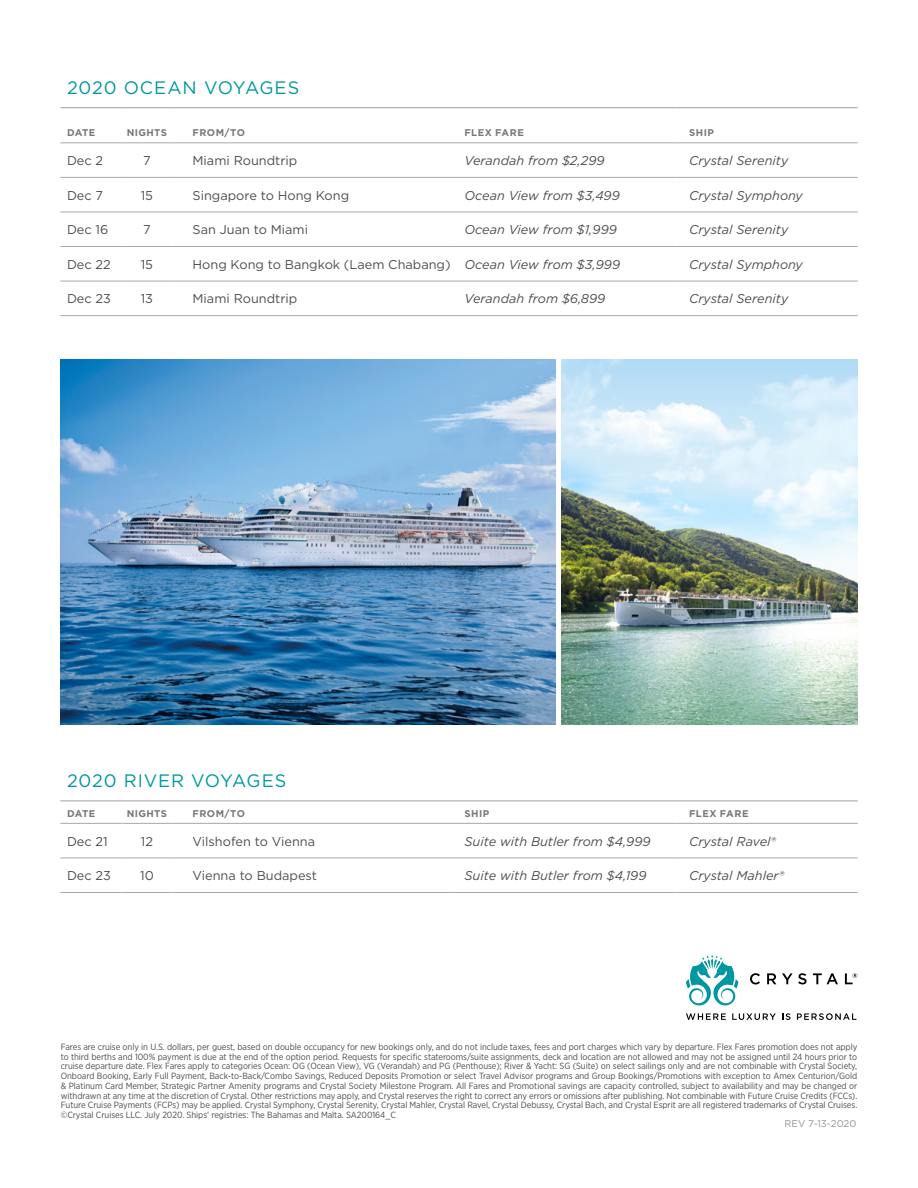
<style>
.page{position:relative;width:918px;height:1188px;background:#fff}
.page>*{position:absolute;margin:0;border:0;box-sizing:border-box;transform-origin:0 0}
.t1{font:18px "Gotham";letter-spacing:.045em;color:#0097a0}
.t2{font:italic 12.75px "Gotham";color:#4d4d4f}
.t3{font:12.75px "Gotham";color:#4d4d4f}
.t4{font:700 9.75px "Gotham";letter-spacing:.04em;color:#77787b}
.t5{font:9.75px "Gotham";color:#939598}
.t6{font:9px/9.8px "Gotham Narrow";letter-spacing:-.005em;color:#4d4d4f;text-align:justify}
.s1{font-style:italic}
</style>
<div class="page">
<svg style="left:750px;top:973px;width:10px;height:11px"></svg>
<svg style="left:767px;top:973px;width:9px;height:11px"></svg>
<svg style="left:782px;top:973px;width:25px;height:11px"></svg>
<svg style="left:813px;top:973px;width:25px;height:11px"></svg>
<svg style="left:845px;top:973px;width:12px;height:11px"></svg>
<svg style="left:686px;top:955px;width:52px;height:51px"></svg>
<svg style="left:686px;top:1013px;width:40px;height:7px"></svg>
<svg style="left:732px;top:1013px;width:44px;height:7px"></svg>
<svg style="left:782px;top:1013px;width:9px;height:7px"></svg>
<svg style="left:797px;top:1013px;width:60px;height:7px"></svg>
<hr style="left:60px;top:892px;width:62px;height:1px;background:#a7a9ac">
<hr style="left:122px;top:892px;width:50px;height:1px;background:#a7a9ac">
<hr style="left:172px;top:892px;width:279px;height:1px;background:#a7a9ac">
<hr style="left:451px;top:892px;width:225px;height:1px;background:#a7a9ac">
<hr style="left:676px;top:892px;width:182px;height:1px;background:#a7a9ac">
<hr style="left:60px;top:823px;width:62px;height:1px;background:#a7a9ac">
<hr style="left:122px;top:823px;width:50px;height:1px;background:#a7a9ac">
<hr style="left:172px;top:823px;width:279px;height:1px;background:#a7a9ac">
<hr style="left:451px;top:823px;width:225px;height:1px;background:#a7a9ac">
<hr style="left:676px;top:823px;width:182px;height:1px;background:#a7a9ac">
<hr style="left:60px;top:858px;width:62px;height:1px;background:#a7a9ac">
<hr style="left:122px;top:858px;width:50px;height:1px;background:#a7a9ac">
<hr style="left:172px;top:858px;width:279px;height:1px;background:#a7a9ac">
<hr style="left:451px;top:858px;width:225px;height:1px;background:#a7a9ac">
<hr style="left:676px;top:858px;width:182px;height:1px;background:#a7a9ac">
<hr style="left:60px;top:800px;width:62px;height:1px;background:#a7a9ac">
<hr style="left:122px;top:800px;width:50px;height:1px;background:#a7a9ac">
<hr style="left:172px;top:800px;width:279px;height:1px;background:#a7a9ac">
<hr style="left:451px;top:800px;width:225px;height:1px;background:#a7a9ac">
<hr style="left:676px;top:800px;width:182px;height:1px;background:#a7a9ac">
<hr style="left:60px;top:143px;width:62px;height:1px;background:#a7a9ac">
<hr style="left:122px;top:143px;width:50px;height:1px;background:#a7a9ac">
<hr style="left:172px;top:143px;width:279px;height:1px;background:#a7a9ac">
<hr style="left:451px;top:143px;width:225px;height:1px;background:#a7a9ac">
<hr style="left:676px;top:143px;width:182px;height:1px;background:#a7a9ac">
<hr style="left:60px;top:177px;width:62px;height:1px;background:#a7a9ac">
<hr style="left:122px;top:177px;width:50px;height:1px;background:#a7a9ac">
<hr style="left:172px;top:177px;width:279px;height:1px;background:#a7a9ac">
<hr style="left:451px;top:177px;width:225px;height:1px;background:#a7a9ac">
<hr style="left:676px;top:177px;width:182px;height:1px;background:#a7a9ac">
<hr style="left:60px;top:212px;width:62px;height:1px;background:#a7a9ac">
<hr style="left:122px;top:212px;width:50px;height:1px;background:#a7a9ac">
<hr style="left:172px;top:212px;width:279px;height:1px;background:#a7a9ac">
<hr style="left:451px;top:212px;width:225px;height:1px;background:#a7a9ac">
<hr style="left:676px;top:212px;width:182px;height:1px;background:#a7a9ac">
<hr style="left:60px;top:246px;width:62px;height:1px;background:#a7a9ac">
<hr style="left:122px;top:246px;width:50px;height:1px;background:#a7a9ac">
<hr style="left:172px;top:246px;width:279px;height:1px;background:#a7a9ac">
<hr style="left:451px;top:246px;width:225px;height:1px;background:#a7a9ac">
<hr style="left:676px;top:246px;width:182px;height:1px;background:#a7a9ac">
<hr style="left:60px;top:281px;width:62px;height:1px;background:#a7a9ac">
<hr style="left:122px;top:281px;width:50px;height:1px;background:#a7a9ac">
<hr style="left:172px;top:281px;width:279px;height:1px;background:#a7a9ac">
<hr style="left:451px;top:281px;width:225px;height:1px;background:#a7a9ac">
<hr style="left:676px;top:281px;width:182px;height:1px;background:#a7a9ac">
<hr style="left:60px;top:315px;width:62px;height:1px;background:#a7a9ac">
<hr style="left:122px;top:315px;width:50px;height:1px;background:#a7a9ac">
<hr style="left:172px;top:315px;width:279px;height:1px;background:#a7a9ac">
<hr style="left:451px;top:315px;width:225px;height:1px;background:#a7a9ac">
<hr style="left:676px;top:315px;width:182px;height:1px;background:#a7a9ac">
<hr style="left:60px;top:107px;width:62px;height:1px;background:#a7a9ac">
<hr style="left:122px;top:107px;width:50px;height:1px;background:#a7a9ac">
<hr style="left:172px;top:107px;width:279px;height:1px;background:#a7a9ac">
<hr style="left:451px;top:107px;width:225px;height:1px;background:#a7a9ac">
<hr style="left:676px;top:107px;width:182px;height:1px;background:#a7a9ac">
<img style="left:61px;top:360px;width:494px;height:365px">
<img style="left:562px;top:360px;width:296px;height:365px">
<h1 class="t1" style="left:67px;top:76px;width:234px">2020 OCEAN VOYAGES</h1>
<p class="t4" style="left:67px;top:126px;width:30px">DATE</p>
<p class="t4" style="left:127px;top:126px;width:42px">NIGHTS</p>
<p class="t4" style="left:193px;top:126px;width:54px">FROM/TO</p>
<p class="t4" style="left:464px;top:126px;width:61px">FLEX FARE</p>
<p class="t4" style="left:689px;top:126px;width:26px">SHIP</p>
<h2 class="t3" style="left:67px;top:153px;width:38px">Dec 2</h2>
<h2 class="t3" style="left:143px;top:153px;width:9px">7</h2>
<h2 class="t3" style="left:193px;top:153px;width:106px">Miami Roundtrip</h2>
<h2 class="t2" style="left:464px;top:153px;width:142px">Verandah from $2,299</h2>
<h2 class="t2" style="left:689px;top:153px;width:101px">Crystal Serenity</h2>
<h2 class="t3" style="left:67px;top:187px;width:38px">Dec 7</h2>
<h2 class="t3" style="left:141px;top:187px;width:14px">15</h2>
<h2 class="t3" style="left:193px;top:187px;width:158px">Singapore to Hong Kong</h2>
<h2 class="t2" style="left:464px;top:187px;width:157px">Ocean View from $3,499</h2>
<h2 class="t2" style="left:689px;top:187px;width:115px">Crystal Symphony</h2>
<h2 class="t3" style="left:67px;top:222px;width:43px">Dec 16</h2>
<h2 class="t3" style="left:143px;top:222px;width:9px">7</h2>
<h2 class="t3" style="left:193px;top:222px;width:117px">San Juan to Miami</h2>
<h2 class="t2" style="left:464px;top:222px;width:154px">Ocean View from $1,999</h2>
<h2 class="t2" style="left:689px;top:222px;width:101px">Crystal Serenity</h2>
<h2 class="t3" style="left:67px;top:256px;width:45px">Dec 22</h2>
<h2 class="t3" style="left:141px;top:256px;width:14px">15</h2>
<h2 class="t3" style="left:193px;top:256px;width:429px">Hong Kong to Bangkok (Laem Chabang) <span class="s1">Ocean View from $3,999</span></h2>
<h2 class="t2" style="left:689px;top:256px;width:115px">Crystal Symphony</h2>
<h2 class="t3" style="left:67px;top:291px;width:46px">Dec 23</h2>
<h2 class="t3" style="left:141px;top:291px;width:14px">13</h2>
<h2 class="t3" style="left:193px;top:291px;width:106px">Miami Roundtrip</h2>
<h2 class="t2" style="left:464px;top:291px;width:143px">Verandah from $6,899</h2>
<h2 class="t2" style="left:689px;top:291px;width:101px">Crystal Serenity</h2>
<h1 class="t1" style="left:67px;top:769px;width:221px">2020 RIVER VOYAGES</h1>
<p class="t4" style="left:67px;top:807px;width:30px">DATE</p>
<p class="t4" style="left:127px;top:807px;width:42px">NIGHTS</p>
<p class="t4" style="left:193px;top:807px;width:54px">FROM/TO</p>
<p class="t4" style="left:464px;top:807px;width:26px">SHIP</p>
<p class="t4" style="left:689px;top:807px;width:61px">FLEX FARE</p>
<h2 class="t3" style="left:67px;top:833px;width:42px">Dec 21</h2>
<h2 class="t3" style="left:141px;top:833px;width:14px">12</h2>
<h2 class="t3" style="left:193px;top:833px;width:124px">Vilshofen to Vienna</h2>
<h2 class="t2" style="left:464px;top:833px;width:188px">Suite with Butler from $4,999</h2>
<h2 class="t2" style="left:689px;top:833px;width:88px">Crystal Ravel®</h2>
<h2 class="t3" style="left:67px;top:868px;width:46px">Dec 23</h2>
<h2 class="t3" style="left:140px;top:868px;width:15px">10</h2>
<h2 class="t3" style="left:193px;top:868px;width:126px">Vienna to Budapest</h2>
<h2 class="t2" style="left:464px;top:868px;width:184px">Suite with Butler from $4,199</h2>
<h2 class="t2" style="left:689px;top:868px;width:96px">Crystal Mahler®</h2>
<p class="t6" style="left:61px;top:1042px;width:798px">Fares are cruise only in U.S. dollars, per guest, based on double occupancy for new bookings only, and do not include taxes, fees and port charges which vary by departure. Flex Fares promotion does not apply to third berths and 100% payment is due at the end of the option period. Requests for specific staterooms/suite assignments, deck and location are not allowed and may not be assigned until 24 hours prior to cruise departure date. Flex Fares apply to categories Ocean: OG (Ocean View), VG (Verandah) and PG (Penthouse); River &amp; Yacht: SG (Suite) on select sailings only and are not combinable with Crystal Society, Onboard Booking, Early Full Payment, Back-to-Back/Combo Savings, Reduced Deposits Promotion or select Travel Advisor programs and Group Bookings/Promotions with exception to Amex Centurion/Gold &amp; Platinum Card Member, Strategic Partner Amenity programs and Crystal Society Milestone Program. All Fares and Promotional savings are capacity controlled, subject to availability and may be changed or withdrawn at any time at the discretion of Crystal. Other restrictions may apply, and Crystal reserves the right to correct any errors or omissions after publishing. Not combinable with Future Cruise Credits (FCCs).<br>Future Cruise Payments (FCPs) may be applied. Crystal Symphony, Crystal Serenity, Crystal Mahler, Crystal Ravel, Crystal Debussy, Crystal Bach, and Crystal Esprit are all registered trademarks of Crystal Cruises. ©Crystal Cruises LLC. July 2020. Ships’ registries: The Bahamas and Malta. SA200164_C</p>
<p class="t5" style="left:784px;top:1118px;width:73px">REV 7-13-2020</p>
</div>
